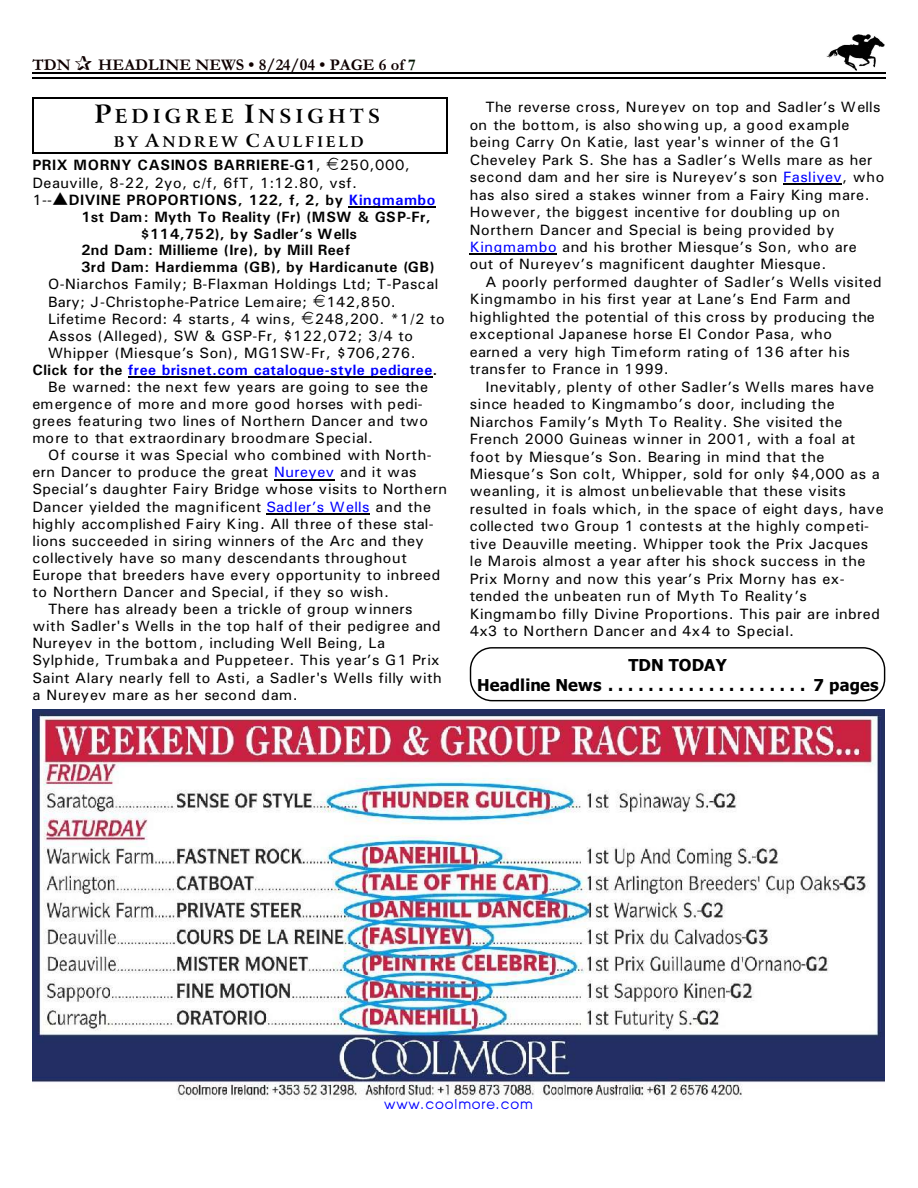
<style>
.page{position:relative;width:918px;height:1188px;background:#fff}
.page>*{position:absolute;margin:0;border:0;box-sizing:border-box;transform-origin:0 0}
.t1{font:700 19.5px "Arrus BT";letter-spacing:.21em;color:#000}
.t2{font:700 16.5px/20px "Tahoma";letter-spacing:.01em;color:#000;text-align:center}
.t3{font:700 16.5px "Garamond";letter-spacing:.005em;color:#0f0000}
.t4{font:15px/17.4px "Univers";letter-spacing:.03em;color:#000}
.t5{font:15px "Univers";letter-spacing:.01em;color:#000}
.t6{font:700 15px "Univers";letter-spacing:.035em;color:#000}
.t7{font:15px "Univers";letter-spacing:.06em;color:#000}
.t8{font:700 15px "Univers";letter-spacing:.03em;color:#00f}
.t9{font:700 15px "Univers";letter-spacing:.01em;color:#000}
.t10{font:700 15px "Arrus BT";letter-spacing:.18em;color:#000}
.t11{font:13.5px "Advance";letter-spacing:.065em;color:#00f}
.s1{color:#001400}
.s2{font-size:25.5px}
.s3{font-size:18px}
.s4{font-weight:400}
.s5{color:#00f}
.s6{color:#000}
</style>
<div class="page">
<img style="left:826px;top:34px;width:59px;height:36px">
<hr style="left:32px;top:72px;width:853px;height:1px;background:#000">
<hr style="left:32px;top:77px;width:853px;height:2px;background:#000">
<img style="left:32px;top:709px;width:852px;height:391px">
<hr style="left:348px;top:206px;width:88px;height:1px;background:#000">
<hr style="left:128px;top:376px;width:304px;height:1px;background:#000">
<hr style="left:274px;top:479px;width:61px;height:1px;background:#000">
<hr style="left:266px;top:513px;width:104px;height:1px;background:#000">
<hr style="left:783px;top:184px;width:59px;height:1px;background:#000">
<hr style="left:470px;top:254px;width:87px;height:1px;background:#000">
<hr style="left:32px;top:97px;width:2px;height:57px;background:#000">
<hr style="left:447px;top:97px;width:1px;height:57px;background:#000">
<hr style="left:32px;top:97px;width:416px;height:1px;background:#000">
<hr style="left:32px;top:153px;width:416px;height:1px;background:#000">
<div style="left:470px;top:647px;width:415px;height:54px;border:1px solid #000;border-radius:22px"></div>
<p class="t3" style="left:32px;top:59px;width:40px">TDN</p>
<p class="t3" style="left:98px;top:59px;width:319px">HEADLINE NEWS • 8/24/04 • PAGE 6 of <span class="s1">7</span></p>
<h1 class="t1" style="left:94px;top:109px;width:287px"><span class="s2">P</span>EDIGREE <span class="s2">I</span>NSIGHTS</h1>
<p class="t10" style="left:114px;top:135px;width:251px">BY <span class="s3">A</span>NDREW <span class="s3">C</span>AULFIELD</p>
<p class="t6" style="left:32px;top:160px;width:290px">PRIX MORNY CASINOS BARRIERE-G1<span class="s4">,</span></p>
<p class="t4" style="left:340px;top:158px;width:72px">250,000,</p>
<p class="t4" style="left:32px;top:175px;width:326px">Deauville, 8-22, 2yo, c/f, 6fT, 1:12.80, vsf.</p>
<p class="t6" style="left:32px;top:194px;width:405px"><span class="s4">1--</span>▲DIVINE PROPORTIONS, 122, f, 2, by <span class="s5">Kingmambo</span></p>
<p class="t6" style="left:81px;top:211px;width:351px">1st Dam: Myth To Reality (Fr) (MSW &amp; GSP-Fr,</p>
<p class="t9" style="left:140px;top:228px;width:218px">$114,752), by Sadler’s Wells</p>
<p class="t6" style="left:81px;top:245px;width:271px">2nd Dam: Millieme (Ire), by Mill Reef</p>
<p class="t6" style="left:81px;top:262px;width:355px">3rd Dam: Hardiemma (GB), by Hardicanute (GB)</p>
<p class="t4" style="left:48px;top:277px;width:392px">O-Niarchos Family; B-Flaxman Holdings Ltd; T-Pascal<br>Bary; J-Christophe-Patrice Lemaire;</p>
<p class="t4" style="left:327px;top:294px;width:71px">142,850.</p>
<p class="t4" style="left:48px;top:311px;width:249px">Lifetime Record: 4 starts, 4 wins,</p>
<p class="t4" style="left:315px;top:311px;width:131px">248,200. *1/2 to</p>
<p class="t4" style="left:48px;top:328px;width:366px">Assos (Alleged), SW &amp; GSP-Fr, $122,072; 3/4 to</p>
<p class="t4" style="left:48px;top:345px;width:369px">Whipper (Miesque’s Son), MG1SW-Fr, $706,276.</p>
<p class="t8" style="left:32px;top:364px;width:406px"><span class="s6">Click for the</span> free brisnet.com catalogue-style pedigree<span class="s6">.</span></p>
<p class="t4" style="left:48px;top:379px;width:382px">Be warned: the next few years are going to see the</p>
<p class="t5" style="left:32px;top:399px;width:392px">emergence of more and more good horses with pedi-</p>
<p class="t7" style="left:32px;top:416px;width:397px">grees featuring two lines of Northern Dancer and two</p>
<p class="t5" style="left:32px;top:433px;width:342px">more to that extraordinary broodmare Special.</p>
<p class="t4" style="left:48px;top:448px;width:385px">Of course it was Special who combined with North-</p>
<p class="t4" style="left:32px;top:465px;width:386px">ern Dancer to produce the great <span class="s5">Nureyev</span> and it was</p>
<p class="t4" style="left:32px;top:482px;width:416px">Special’s daughter Fairy Bridge whose visits to Northern</p>
<p class="t4" style="left:32px;top:499px;width:400px">Dancer yielded the magnificent <span class="s5">Sadler’s Wells</span> and the</p>
<p class="t5" style="left:32px;top:518px;width:403px">highly accomplished Fairy King. All three of these stal-</p>
<p class="t4" style="left:32px;top:533px;width:393px">lions succeeded in siring winners of the Arc and they</p>
<p class="t4" style="left:32px;top:550px;width:376px">collectively have so many descendants throughout</p>
<p class="t4" style="left:32px;top:567px;width:409px">Europe that breeders have every opportunity to inbreed</p>
<p class="t4" style="left:32px;top:585px;width:358px">to Northern Dancer and Special, if they so wish.</p>
<p class="t4" style="left:48px;top:602px;width:366px">There has already been a trickle of group winners</p>
<p class="t4" style="left:32px;top:619px;width:410px">with Sadler's Wells in the top half of their pedigree and</p>
<p class="t4" style="left:32px;top:636px;width:354px">Nureyev in the bottom, including Well Being, La</p>
<p class="t5" style="left:32px;top:655px;width:409px">Sylphide, Trumbaka and Puppeteer. This year’s G1 Prix</p>
<p class="t4" style="left:32px;top:670px;width:411px">Saint Alary nearly fell to Asti, a Sadler's Wells filly with</p>
<p class="t7" style="left:32px;top:689px;width:267px">a Nureyev mare as her second dam.</p>
<p class="t4" style="left:470px;top:100px;width:416px;text-indent:16px">The reverse cross, Nureyev on top and Sadler’s Wells on the bottom, is also showing up, a good example being Carry On Katie, last year's winner of the G1<br>Cheveley Park S. She has a Sadler’s Wells mare as her second dam and her sire is Nureyev’s son <span class="s5">Fasliyev</span>, who has also sired a stakes winner from a Fairy King mare.<br>However, the biggest incentive for doubling up on Northern Dancer and Special is being provided by <span class="s5">Kingmambo</span> and his brother Miesque’s Son, who are<br>out of Nureyev’s magnificent daughter Miesque.</p>
<p class="t4" style="left:470px;top:274px;width:413px;text-indent:16px">A poorly performed daughter of Sadler’s Wells visited Kingmambo in his first year at Lane’s End Farm and highlighted the potential of this cross by producing the exceptional Japanese horse El Condor Pasa, who earned a very high Timeform rating of 136 after his transfer to France in 1999.</p>
<p class="t4" style="left:470px;top:379px;width:415px;text-indent:16px">Inevitably, plenty of other Sadler’s Wells mares have since headed to Kingmambo’s door, including the Niarchos Family’s Myth To Reality. She visited the French 2000 Guineas winner in 2001, with a foal at foot by Miesque’s Son. Bearing in mind that the Miesque’s Son colt, Whipper, sold for only $4,000 as a weanling, it is almost unbelievable that these visits resulted in foals which, in the space of eight days, have collected two Group 1 contests at the highly competi&shy;tive Deauville meeting. Whipper took the Prix Jacques le Marois almost a year after his shock success in the Prix Morny and now this year’s Prix Morny has ex&shy;tended the unbeaten run of Myth To Reality’s Kingmambo filly Divine Proportions. This pair are inbred 4x3 to Northern Dancer and 4x4 to Special.</p>
<p class="t2" style="left:477px;top:656px;width:403px">TDN TODAY<br>Headline News.................... 7 pages</p>
<p class="t11" style="left:384px;top:1099px;width:150px">www.coolmore.com</p>
</div>
